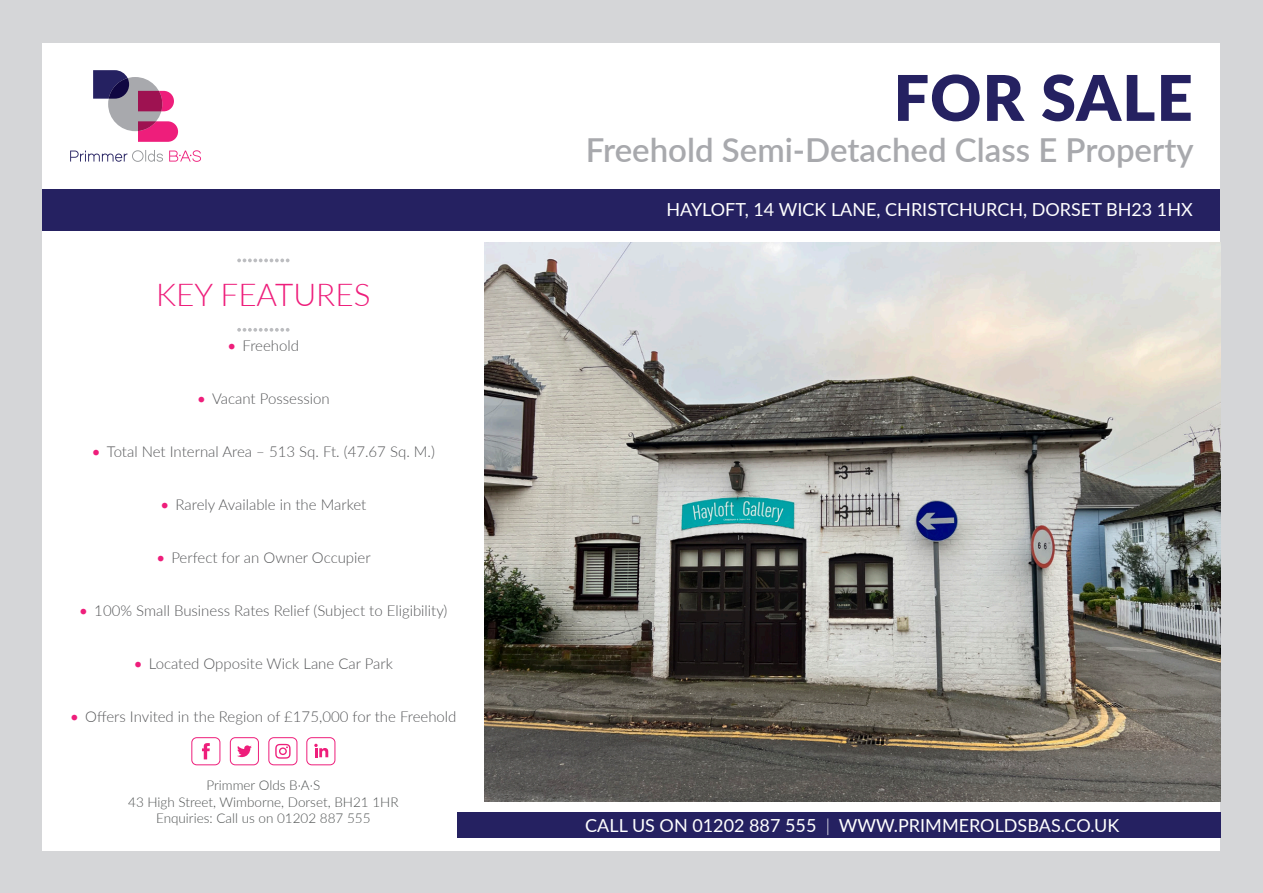
<style>
.page{position:relative;width:1263px;height:893px;background:#d5d6d8}
.page>*{position:absolute;margin:0;border:0;box-sizing:border-box;transform-origin:0 0}
.t1{font:900 63px "Lato";letter-spacing:.02em;color:#252161}
.t2{font:600 33px "Lato";color:#a8a9ad}
.t3{font:300 31.5px "Lato";color:#ee1e7b}
.t4{font:18px "Lato";color:#fff}
.t5{font:300 15px "Lato";color:#57585a}
.t6{font:300 13.5px/16.2px "Lato";color:#4f5252;text-align:center}
.s1{font-weight:400;color:#ee1e7b}
.s2{font-weight:300}
</style>
<div class="page">
<div style="left:43px;top:43px;width:1177px;height:807px;background:#fff"></div>
<img style="left:484px;top:242px;width:736px;height:559px">
<div style="left:108px;top:77px;width:54px;height:54px;background:#a8a9ad;border-radius:50%"></div>
<svg style="left:93px;top:70px;width:36px;height:29px"></svg>
<svg style="left:138px;top:91px;width:36px;height:20px"></svg>
<svg style="left:138px;top:121px;width:40px;height:21px"></svg>
<svg style="left:70px;top:150px;width:93px;height:12px"></svg>
<svg style="left:169px;top:150px;width:32px;height:12px"></svg>
<div style="left:43px;top:189px;width:1177px;height:42px;background:#252161"></div>
<div style="left:306px;top:737px;width:29px;height:28px;border:1px solid #ee1e7b;border-radius:5px"></div>
<svg style="left:314px;top:744px;width:14px;height:13px"></svg>
<div style="left:191px;top:737px;width:29px;height:28px;border:1px solid #ee1e7b;border-radius:5px"></div>
<svg style="left:202px;top:743px;width:8px;height:16px"></svg>
<div style="left:268px;top:737px;width:29px;height:28px;border:1px solid #ee1e7b;border-radius:5px"></div>
<svg style="left:275px;top:744px;width:16px;height:15px"></svg>
<div style="left:230px;top:737px;width:29px;height:28px;border:1px solid #ee1e7b;border-radius:5px"></div>
<svg style="left:237px;top:745px;width:15px;height:12px"></svg>
<svg style="left:237px;top:328px;width:53px;height:4px"></svg>
<svg style="left:237px;top:259px;width:53px;height:3px"></svg>
<div style="left:457px;top:812px;width:763px;height:25px;background:#252161"></div>
<p class="t3" style="left:156px;top:273px;width:216px">KEY FEATURES</p>
<p class="t5" style="left:228px;top:335px;width:73px"><span class="s1">•</span> Freehold</p>
<p class="t5" style="left:197px;top:389px;width:134px"><span class="s1">•</span> Vacant Possession</p>
<p class="t5" style="left:92px;top:442px;width:344px"><span class="s1">•</span> Total Net Internal Area – 513 Sq. Ft. (47.67 Sq. M.)</p>
<p class="t5" style="left:160px;top:495px;width:207px"><span class="s1">•</span> Rarely Available in the Market</p>
<p class="t5" style="left:156px;top:548px;width:216px"><span class="s1">•</span> Perfect for an Owner Occupier</p>
<p class="t5" style="left:79px;top:601px;width:370px"><span class="s1">•</span> 100% Small Business Rates Relief (Subject to Eligibility)</p>
<p class="t5" style="left:134px;top:654px;width:261px"><span class="s1">•</span> Located Opposite Wick Lane Car Park</p>
<p class="t5" style="left:70px;top:707px;width:388px"><span class="s1">•</span> Offers Invited in the Region of £175,000 for the Freehold</p>
<p class="t6" style="left:206px;top:777px;width:115px">Primmer Olds B·A·S</p>
<p class="t6" style="left:128px;top:793px;width:272px">43 High Street, Wimborne, Dorset, BH21 1HR<br>Enquiries: Call us on 01202 887 555</p>
<p class="t1" style="left:893px;top:51px;width:301px">FOR SALE</p>
<p class="t2" style="left:586px;top:126px;width:609px">Freehold Semi-Detached Class E Property</p>
<p class="t4" style="left:666px;top:197px;width:528px">HAYLOFT, 14 WICK LANE, CHRISTCHURCH, DORSET BH23 1HX</p>
<p class="t4" style="left:585px;top:813px;width:536px">CALL US ON 01202 887 555 <span class="s2">|</span> WWW.PRIMMEROLDSBAS.CO.UK</p>
</div>
